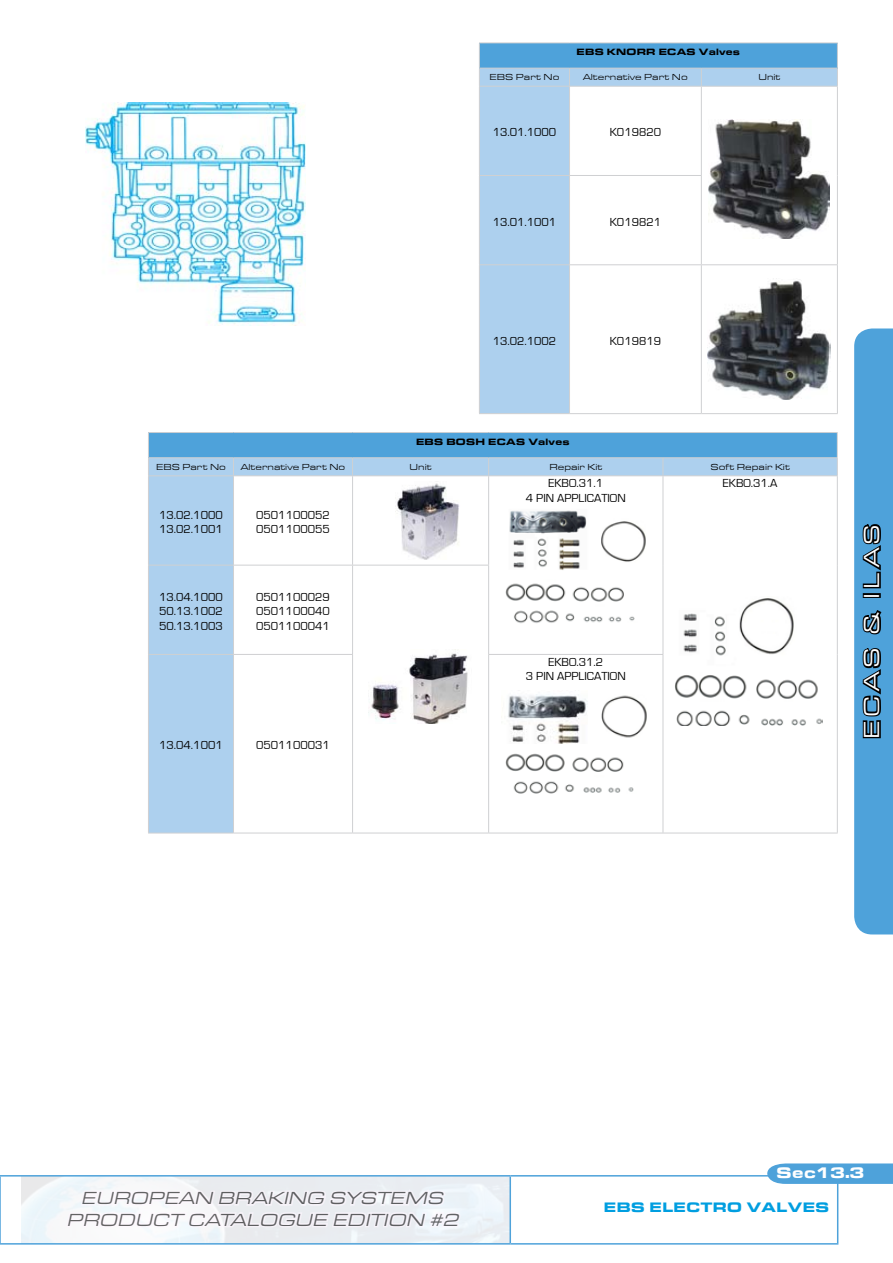
<style>
.page{position:relative;width:893px;height:1263px;background:#fff}
.page>*{position:absolute;margin:0;border:0;box-sizing:border-box;transform-origin:0 0}
.t1{font:22.5px "Eurostile Extended Roman DTC";letter-spacing:.17em;color:#fff}
.t2{font:italic 18px/21.6px "Eurostile Extended Roman DTC";color:#000;text-align:center}
.t3{font:700 expanded 15px "Eurostile BQ";color:#fff}
.t4{font:700 expanded 13.5px "Eurostile BQ";color:#009ee0}
.t5{font:12px/14.4px "Eurostile";color:#000}
.t6{font:9px "Eurostile Extended Roman DTC";color:#000}
.t7{font:700 expanded 9px "Eurostile BQ";color:#000}
</style>
<div class="page">
<hr style="left:0;top:1175px;width:510px;height:1px;background:#4ea2da">
<hr style="left:0;top:1176px;width:1px;height:67px;background:#4ea2da">
<hr style="left:510px;top:1175px;width:328px;height:1px;background:#4ea2da">
<hr style="left:509px;top:1176px;width:2px;height:67px;background:#4ea2da">
<hr style="left:837px;top:1176px;width:1px;height:67px;background:#4ea2da">
<hr style="left:0;top:1243px;width:510px;height:1px;background:#4ea2da">
<hr style="left:510px;top:1243px;width:328px;height:1px;background:#4ea2da">
<svg style="left:766px;top:1163px;width:127px;height:21px;background:#59a7dc"></svg>
<svg style="left:854px;top:328px;width:39px;height:606px;background:#4994c7"></svg>
<svg style="left:64px;top:1181px;width:399px;height:56px"></svg>
<div style="left:148px;top:432px;width:689px;height:26px;background:#4ea2da"></div>
<svg style="left:149px;top:458px;width:688px;height:375px"></svg>
<hr style="left:148px;top:432px;width:85px;height:1px;background:#cfd0d2">
<hr style="left:233px;top:432px;width:120px;height:1px;background:#cfd0d2">
<hr style="left:353px;top:432px;width:136px;height:1px;background:#cfd0d2">
<hr style="left:489px;top:432px;width:174px;height:1px;background:#cfd0d2">
<hr style="left:663px;top:432px;width:175px;height:1px;background:#cfd0d2">
<hr style="left:148px;top:457px;width:85px;height:1px;background:#cfd0d2">
<svg style="left:148px;top:433px;width:1px;height:42px"></svg>
<hr style="left:233px;top:457px;width:120px;height:1px;background:#cfd0d2">
<svg style="left:233px;top:458px;width:1px;height:17px"></svg>
<hr style="left:353px;top:457px;width:136px;height:1px;background:#cfd0d2">
<svg style="left:352px;top:458px;width:1px;height:17px"></svg>
<hr style="left:489px;top:457px;width:174px;height:1px;background:#cfd0d2">
<svg style="left:488px;top:458px;width:1px;height:17px"></svg>
<hr style="left:663px;top:457px;width:175px;height:1px;background:#cfd0d2">
<svg style="left:663px;top:458px;width:1px;height:17px"></svg>
<svg style="left:837px;top:433px;width:1px;height:42px"></svg>
<hr style="left:148px;top:475px;width:85px;height:1px;background:#cfd0d2">
<hr style="left:148px;top:476px;width:1px;height:89px;background:#cfd0d2">
<hr style="left:233px;top:475px;width:120px;height:1px;background:#cfd0d2">
<hr style="left:233px;top:476px;width:1px;height:89px;background:#cfd0d2">
<hr style="left:353px;top:475px;width:136px;height:1px;background:#cfd0d2">
<hr style="left:352px;top:476px;width:1px;height:89px;background:#cfd0d2">
<hr style="left:489px;top:475px;width:174px;height:1px;background:#cfd0d2">
<hr style="left:488px;top:476px;width:1px;height:89px;background:#cfd0d2">
<hr style="left:663px;top:475px;width:175px;height:1px;background:#cfd0d2">
<hr style="left:148px;top:565px;width:85px;height:1px;background:#cfd0d2">
<hr style="left:148px;top:565px;width:1px;height:89px;background:#cfd0d2">
<hr style="left:233px;top:565px;width:120px;height:1px;background:#cfd0d2">
<hr style="left:233px;top:565px;width:1px;height:89px;background:#cfd0d2">
<hr style="left:148px;top:654px;width:85px;height:1px;background:#cfd0d2">
<hr style="left:148px;top:655px;width:1px;height:178px;background:#cfd0d2">
<hr style="left:233px;top:654px;width:120px;height:1px;background:#cfd0d2">
<hr style="left:233px;top:655px;width:1px;height:178px;background:#cfd0d2">
<hr style="left:488px;top:654px;width:175px;height:1px;background:#cfd0d2">
<hr style="left:148px;top:833px;width:85px;height:1px;background:#cfd0d2">
<hr style="left:233px;top:833px;width:120px;height:1px;background:#cfd0d2">
<hr style="left:489px;top:833px;width:174px;height:1px;background:#cfd0d2">
<hr style="left:353px;top:565px;width:136px;height:1px;background:#cfd0d2">
<hr style="left:352px;top:565px;width:1px;height:89px;background:#cfd0d2">
<hr style="left:488px;top:565px;width:1px;height:89px;background:#cfd0d2">
<hr style="left:352px;top:655px;width:1px;height:178px;background:#cfd0d2">
<hr style="left:488px;top:655px;width:1px;height:178px;background:#cfd0d2">
<hr style="left:353px;top:833px;width:136px;height:1px;background:#cfd0d2">
<hr style="left:663px;top:476px;width:1px;height:89px;background:#cfd0d2">
<hr style="left:837px;top:476px;width:1px;height:89px;background:#cfd0d2">
<hr style="left:663px;top:565px;width:1px;height:89px;background:#cfd0d2">
<hr style="left:837px;top:565px;width:1px;height:89px;background:#cfd0d2">
<hr style="left:663px;top:655px;width:1px;height:178px;background:#cfd0d2">
<hr style="left:837px;top:654px;width:1px;height:179px;background:#cfd0d2">
<hr style="left:663px;top:833px;width:175px;height:1px;background:#cfd0d2">
<img style="left:674px;top:597px;width:148px;height:129px">
<img style="left:395px;top:481px;width:65px;height:79px">
<img style="left:369px;top:650px;width:103px;height:74px">
<div style="left:479px;top:43px;width:358px;height:25px;background:#4ea2da"></div>
<svg style="left:480px;top:69px;width:357px;height:344px"></svg>
<hr style="left:479px;top:43px;width:90px;height:1px;background:#cfd0d2">
<hr style="left:569px;top:43px;width:132px;height:1px;background:#cfd0d2">
<hr style="left:701px;top:43px;width:137px;height:1px;background:#cfd0d2">
<hr style="left:479px;top:68px;width:90px;height:1px;background:#cfd0d2">
<svg style="left:479px;top:43px;width:1px;height:43px"></svg>
<hr style="left:569px;top:68px;width:132px;height:1px;background:#cfd0d2">
<svg style="left:569px;top:68px;width:1px;height:18px"></svg>
<hr style="left:701px;top:68px;width:137px;height:1px;background:#cfd0d2">
<svg style="left:701px;top:68px;width:1px;height:18px"></svg>
<svg style="left:837px;top:43px;width:1px;height:43px"></svg>
<hr style="left:479px;top:86px;width:90px;height:1px;background:#cfd0d2">
<hr style="left:479px;top:87px;width:1px;height:88px;background:#cfd0d2">
<hr style="left:569px;top:86px;width:132px;height:1px;background:#cfd0d2">
<hr style="left:569px;top:87px;width:1px;height:88px;background:#cfd0d2">
<hr style="left:701px;top:86px;width:137px;height:1px;background:#cfd0d2">
<hr style="left:701px;top:87px;width:1px;height:88px;background:#cfd0d2">
<hr style="left:837px;top:87px;width:1px;height:88px;background:#cfd0d2">
<hr style="left:479px;top:175px;width:90px;height:1px;background:#cfd0d2">
<hr style="left:479px;top:176px;width:1px;height:88px;background:#cfd0d2">
<hr style="left:569px;top:175px;width:133px;height:1px;background:#cfd0d2">
<hr style="left:569px;top:176px;width:1px;height:88px;background:#cfd0d2">
<hr style="left:701px;top:176px;width:1px;height:88px;background:#cfd0d2">
<hr style="left:837px;top:175px;width:1px;height:89px;background:#cfd0d2">
<hr style="left:479px;top:264px;width:90px;height:1px;background:#cfd0d2">
<hr style="left:479px;top:265px;width:1px;height:148px;background:#cfd0d2">
<hr style="left:569px;top:264px;width:132px;height:1px;background:#cfd0d2">
<hr style="left:569px;top:265px;width:1px;height:148px;background:#cfd0d2">
<hr style="left:701px;top:264px;width:137px;height:1px;background:#cfd0d2">
<hr style="left:701px;top:265px;width:1px;height:148px;background:#cfd0d2">
<hr style="left:837px;top:265px;width:1px;height:148px;background:#cfd0d2">
<hr style="left:479px;top:413px;width:90px;height:1px;background:#cfd0d2">
<hr style="left:569px;top:413px;width:132px;height:1px;background:#cfd0d2">
<hr style="left:701px;top:413px;width:137px;height:1px;background:#cfd0d2">
<img style="left:707px;top:278px;width:123px;height:122px">
<img style="left:708px;top:119px;width:121px;height:119px">
<img style="left:85px;top:102px;width:221px;height:223px">
<img style="left:502px;top:505px;width:146px;height:128px">
<img style="left:502px;top:690px;width:86px;height:53px">
<img style="left:502px;top:752px;width:146px;height:41px">
<img style="left:590px;top:691px;width:59px;height:51px">
<p class="t7" style="left:577px;top:47px;width:165px">EBS KNORR ECAS Valves</p>
<p class="t6" style="left:489px;top:72px;width:71px">EBS Part No</p>
<p class="t6" style="left:583px;top:72px;width:106px">Alternative Part No</p>
<p class="t6" style="left:758px;top:72px;width:23px">Unit</p>
<p class="t5" style="left:493px;top:125px;width:65px">13.01.1000</p>
<p class="t5" style="left:610px;top:125px;width:53px">K019820</p>
<p class="t5" style="left:493px;top:215px;width:65px">13.01.1001</p>
<p class="t5" style="left:610px;top:215px;width:53px">K019821</p>
<p class="t5" style="left:493px;top:334px;width:65px">13.02.1002</p>
<p class="t5" style="left:610px;top:334px;width:53px">K019819</p>
<p class="t7" style="left:416px;top:436px;width:155px">EBS BOSH ECAS Valves</p>
<p class="t6" style="left:156px;top:462px;width:71px">EBS Part No</p>
<p class="t6" style="left:241px;top:462px;width:106px">Alternative Part No</p>
<p class="t6" style="left:410px;top:462px;width:23px">Unit</p>
<p class="t6" style="left:549px;top:462px;width:54px">Repair Kit</p>
<p class="t6" style="left:710px;top:462px;width:81px">Soft Repair Kit</p>
<p class="t5" style="left:159px;top:508px;width:65px">13.02.1000<br>13.02.1001</p>
<p class="t5" style="left:256px;top:508px;width:75px">0501100052<br>0501100055</p>
<p class="t5" style="left:526px;top:476px;width:101px;text-align:center">EKBO.31.1<br>4 PIN APPLICATION</p>
<p class="t5" style="left:723px;top:476px;width:56px">EKBO.31.A</p>
<p class="t5" style="left:159px;top:590px;width:65px;text-align:justify">13.04.1000<br>50.13.1002<br>50.13.1003</p>
<p class="t5" style="left:256px;top:590px;width:75px;text-align:justify">0501100029<br>0501100040<br>0501100041</p>
<p class="t5" style="left:159px;top:738px;width:65px">13.04.1001</p>
<p class="t5" style="left:256px;top:738px;width:75px">0501100031</p>
<p class="t5" style="left:526px;top:655px;width:101px;text-align:center">EKBO.31.2<br>3 PIN APPLICATION</p>
<h1 class="t1" style="left:860px;top:739px;width:216px;rotate:-90deg">ECAS &amp; ILAS</h1>
<h2 class="t2" style="left:66px;top:1188px;width:397px">EUROPEAN BRAKING SYSTEMS<br>PRODUCT CATALOGUE EDITION #2</h2>
<p class="t3" style="left:777px;top:1163px;width:89px">Sec13.3</p>
<p class="t4" style="left:604px;top:1199px;width:227px">EBS ELECTRO VALVES</p>
</div>
